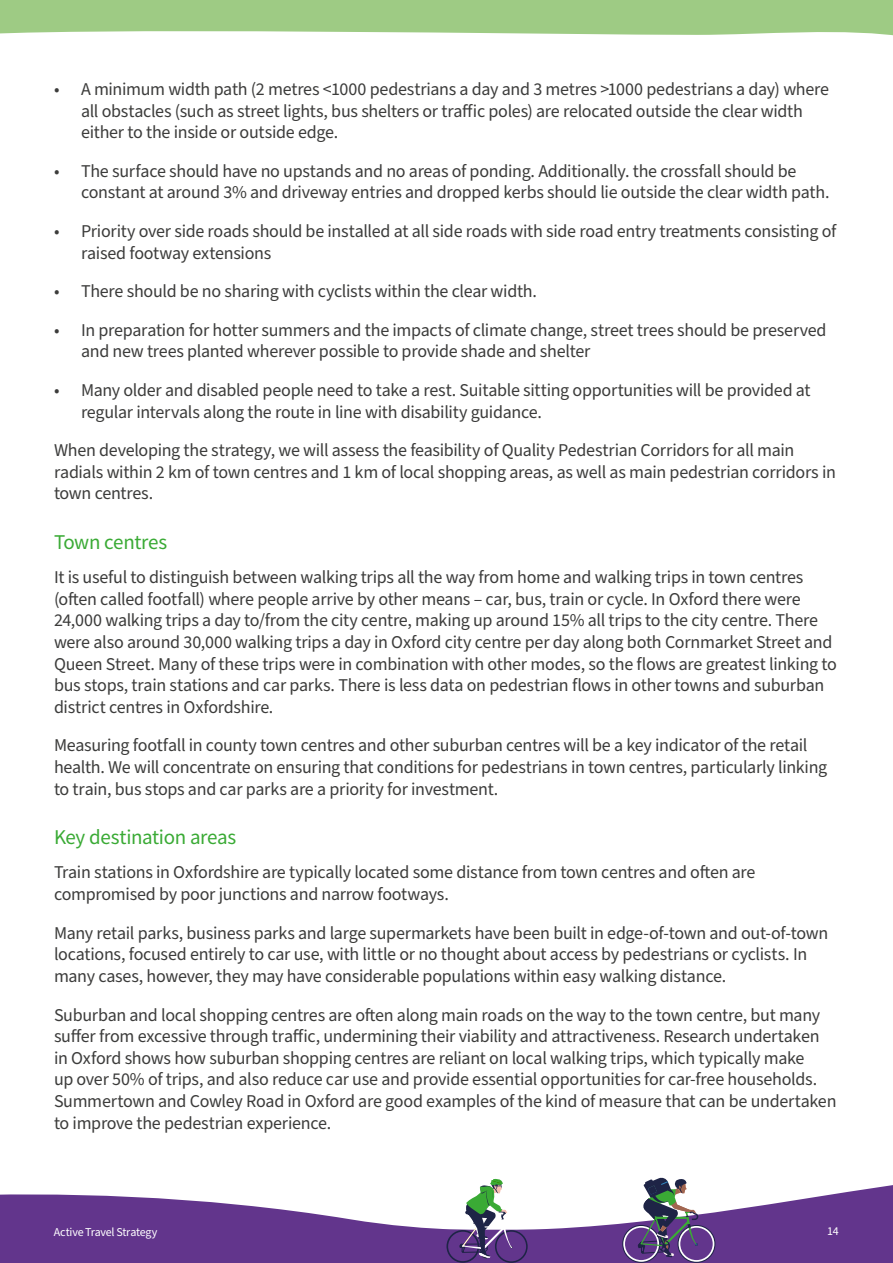
<style>
.page{position:relative;width:893px;height:1263px;background:#fff}
.page>*{position:absolute;margin:0;border:0;box-sizing:border-box;transform-origin:0 0}
.H2{font:21px "Source Sans Variable";letter-spacing:-.015em;color:#3aaa35}
.body_text{font:18px/21.6px "Source Sans Pro";letter-spacing:-.015em;color:#3c3c3b}
.t1{font:12px "Source Sans Pro";letter-spacing:-.015em;color:#fff}
</style>
<div class="page">
<svg style="left:0;top:4px;width:893px;height:32px;background:#a7d090"></svg>
<svg style="left:0;top:1177px;width:893px;height:86px;fill:#62358c"></svg>
<svg style="left:446px;top:1179px;width:82px;height:84px"></svg>
<svg style="left:622px;top:1178px;width:93px;height:85px"></svg>
<p class="body_text" style="left:81px;top:79px;width:750px;text-indent:-27px">• A minimum width path (2 metres &lt;1000 pedestrians a day and 3 metres &gt;1000 pedestrians a day) where all obstacles (such as street lights, bus shelters or traffic poles) are relocated outside the clear width either to the inside or outside edge.</p>
<p class="body_text" style="left:81px;top:161px;width:750px;text-indent:-27px">• The surface should have no upstands and no areas of ponding. Additionally. the crossfall should be constant at around 3% and driveway entries and dropped kerbs should lie outside the clear width path.</p>
<p class="body_text" style="left:81px;top:221px;width:757px;text-indent:-27px">• Priority over side roads should be installed at all side roads with side road entry treatments consisting of raised footway extensions</p>
<p class="body_text" style="left:54px;top:281px;width:484px">• There should be no sharing with cyclists within the clear width.</p>
<p class="body_text" style="left:81px;top:320px;width:747px;text-indent:-27px">• In preparation for hotter summers and the impacts of climate change, street trees should be preserved and new trees planted wherever possible to provide shade and shelter</p>
<p class="body_text" style="left:81px;top:380px;width:731px;text-indent:-27px">• Many older and disabled people need to take a rest. Suitable sitting opportunities will be provided at regular intervals along the route in line with disability guidance.</p>
<p class="body_text" style="left:54px;top:440px;width:783px">When developing the strategy, we will assess the feasibility of Quality Pedestrian Corridors for all main radials within 2 km of town centres and 1 km of local shopping areas, as well as main pedestrian corridors in town centres.</p>
<h3 class="H2" style="left:54px;top:529px;width:115px">Town centres</h3>
<p class="body_text" style="left:54px;top:567px;width:784px">It is useful to distinguish between walking trips all the way from home and walking trips in town centres (often called footfall) where people arrive by other means – car, bus, train or cycle. In Oxford there were 24,000 walking trips a day to/from the city centre, making up around 15% all trips to the city centre. There were also around 30,000 walking trips a day in Oxford city centre per day along both Cornmarket Street and Queen Street. Many of these trips were in combination with other modes, so the flows are greatest linking to bus stops, train stations and car parks. There is less data on pedestrian flows in other towns and suburban district centres in Oxfordshire.</p>
<p class="body_text" style="left:54px;top:735px;width:775px">Measuring footfall in county town centres and other suburban centres will be a key indicator of the retail health. We will concentrate on ensuring that conditions for pedestrians in town centres, particularly linking to train, bus stops and car parks are a priority for investment.</p>
<h3 class="H2" style="left:54px;top:824px;width:184px">Key destination areas</h3>
<p class="body_text" style="left:54px;top:862px;width:703px">Train stations in Oxfordshire are typically located some distance from town centres and often are compromised by poor junctions and narrow footways.</p>
<p class="body_text" style="left:54px;top:922px;width:776px">Many retail parks, business parks and large supermarkets have been built in edge-of-town and out-of-town locations, focused entirely to car use, with little or no thought about access by pedestrians or cyclists. In many cases, however, they may have considerable populations within easy walking distance.</p>
<p class="body_text" style="left:54px;top:1004px;width:784px">Suburban and local shopping centres are often along main roads on the way to the town centre, but many suffer from excessive through traffic, undermining their viability and attractiveness. Research undertaken in Oxford shows how suburban shopping centres are reliant on local walking trips, which typically make<br>up over 50% of trips, and also reduce car use and provide essential opportunities for car-free households.<br>Summertown and Cowley Road in Oxford are good examples of the kind of measure that can be undertaken to improve the pedestrian experience.</p>
<p class="t1" style="left:54px;top:1224px;width:105px">Active Travel Strategy</p>
<p class="t1" style="left:827px;top:1223px;width:13px">14</p>
</div>
